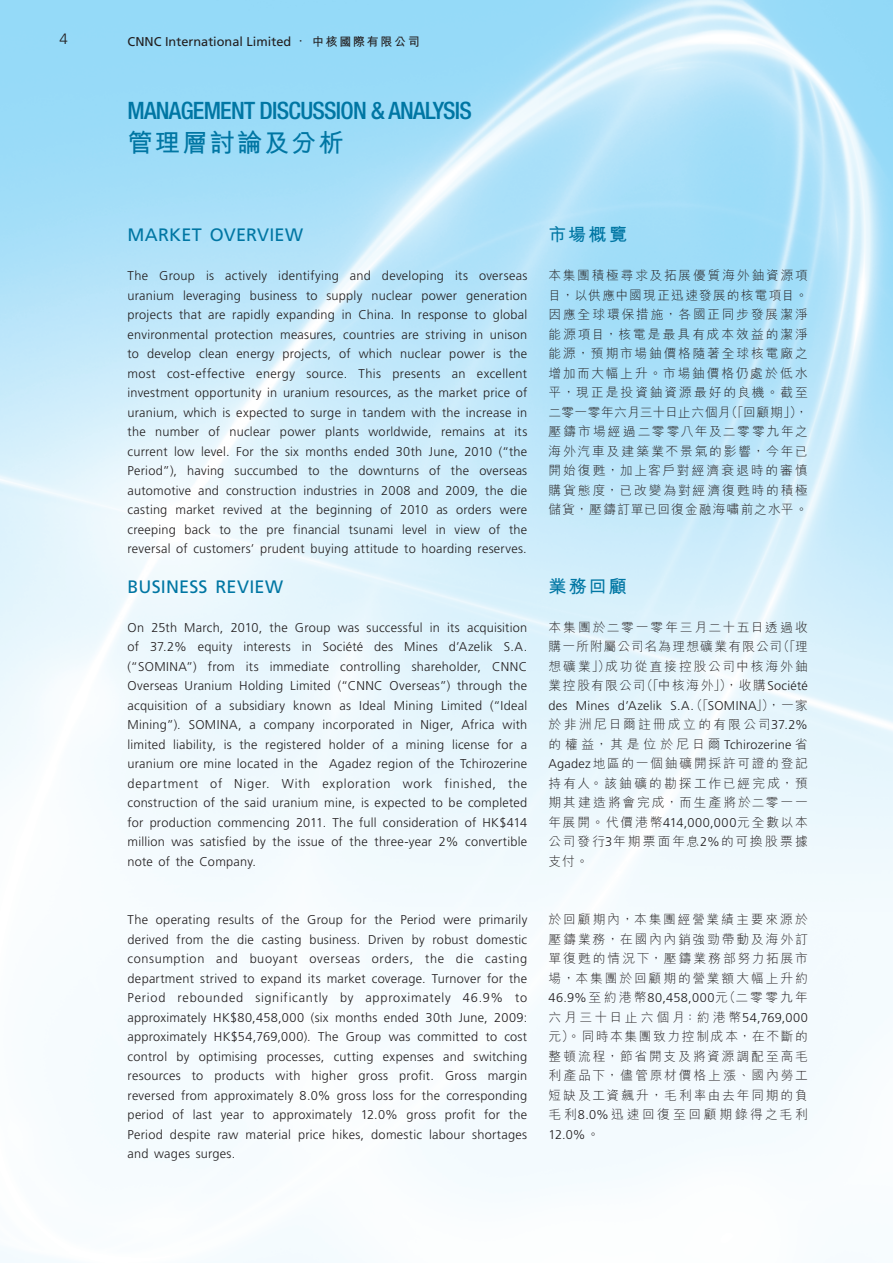
<style>
.page{position:relative;width:893px;height:1263px;background:#fff}
.page>*{position:absolute;margin:0;border:0;box-sizing:border-box;transform-origin:0 0}
.t1{font:25.5px "M Hei HK Bold E Ten B5 H";letter-spacing:.07em;color:#0076a3}
.t2{font:500 condensed 24px "Helvetica Neue LT Std";letter-spacing:-.03em;color:#0076a3}
.t3{font:18px "Frutiger LT Std";letter-spacing:.01em;color:#0076a3}
.t4{font:18px "M Hei HK Bold E Ten B5 H";letter-spacing:.12em;color:#0076a3}
.t5{font:300 15px "Frutiger LT Std";color:#231f20}
.t6{font:300 12.75px/19.5px "Frutiger LT Std";letter-spacing:.02em;color:#231f20;text-align:justify}
.t7{font:12.75px/19.5px "M Hei HK Light E Ten B5 H";letter-spacing:.14em;color:#231f20;text-align:justify}
.t8{font:12.75px "Frutiger LT Std";color:#231f20}
.t9{font:300 12.75px "Frutiger LT Std";letter-spacing:.04em;color:#231f20}
.s1{font-weight:300;font-size:16.5px}
.s2{font-family:"M Hei HK Bold E Ten B5 H";font-size:12px}
.s3{font-family:"Frutiger LT Std";font-weight:300}
.s4{font-family:"M Hei HK Light E Ten B5 H";font-weight:400}
</style>
<div class="page">
<p class="t5" style="left:60px;top:33px;width:10px">4</p>
<p class="t8" style="left:128px;top:36px;width:294px">CNNC International Limited <span class="s1">·</span> <span class="s2">中核國際有限公司</span></p>
<h2 class="t2" style="left:128px;top:97px;width:346px">MANAGEMENT DISCUSSION &amp; ANALYSIS</h2>
<h1 class="t1" style="left:128px;top:133px;width:218px">管理層討論及分析</h1>
<h3 class="t3" style="left:128px;top:228px;width:177px">MARKET OVERVIEW</h3>
<p class="t6" style="left:128px;top:267px;width:401px">The Group is actively identifying and developing its overseas uranium leveraging business to supply nuclear power generation projects that are rapidly expanding in China. In response to global environmental protection measures, countries are striving in unison to develop clean energy projects, of which nuclear power is the most cost-effective energy source. This presents an excellent investment opportunity in uranium resources, as the market price of uranium, which is expected to surge in tandem with the increase in the number of nuclear power plants worldwide, remains at its current low level. For the six months ended 30th June, 2010 (“the Period”), having succumbed to the downturns of the overseas automotive and construction industries in 2008 and 2009, the die casting market revived at the beginning of 2010 as orders were creeping back to the pre financial tsunami level in view of the reversal of customers’ prudent buying attitude to hoarding reserves.</p>
<h3 class="t3" style="left:128px;top:579px;width:157px">BUSINESS REVIEW</h3>
<p class="t6" style="left:128px;top:618px;width:401px">On 25th March, 2010, the Group was successful in its acquisition of 37.2% equity interests in Société des Mines d’Azelik S.A. (“SOMINA”) from its immediate controlling shareholder, CNNC Overseas Uranium Holding Limited (“CNNC Overseas”) through the acquisition of a subsidiary known as Ideal Mining Limited (“Ideal Mining”). SOMINA, a company incorporated in Niger, Africa with limited liability, is the registered holder of a mining license for a uranium ore mine located in the Agadez region of the Tchirozerine department of Niger. With exploration work finished, the construction of the said uranium mine, is expected to be completed for production commencing 2011. The full consideration of HK$414 million was satisfied by the issue of the three-year 2% convertible note of the Company.</p>
<p class="t6" style="left:128px;top:911px;width:401px">The operating results of the Group for the Period were primarily derived from the die casting business. Driven by robust domestic consumption and buoyant overseas orders, the die casting department strived to expand its market coverage. Turnover for the Period rebounded significantly by approximately 46.9% to approximately HK$80,458,000 (six months ended 30th June, 2009: approximately HK$54,769,000). The Group was committed to cost control by optimising processes, cutting expenses and switching resources to products with higher gross profit. Gross margin reversed from approximately 8.0% gross loss for the corresponding period of last year to approximately 12.0% gross profit for the Period despite raw material price hikes, domestic labour shortages and wages surges.</p>
<h3 class="t4" style="left:549px;top:228px;width:80px">市場概覽</h3>
<p class="t7" style="left:549px;top:268px;width:261px">本集團積極尋求及拓展優質海外鈾資源項目，以供應中國現正迅速發展的核電項目。因應全球環保措施，各國正同步發展潔淨能源項目，核電是最具有成本效益的潔淨能源，預期市場鈾價格隨著全球核電廠之增加而大幅上升。市場鈾價格仍處於低水平，現正是投資鈾資源最好的良機。截至二零一零年六月三十日止六個月（「回顧期」），壓鑄市場經過二零零八年及二零零九年之海外汽車及建築業不景氣的影響，今年已開始復甦，加上客戶對經濟衰退時的審慎購貨態度，已改變為對經濟復甦時的積極儲貨，壓鑄訂單已回復金融海嘯前之水平。</p>
<h3 class="t4" style="left:549px;top:579px;width:80px">業務回顧</h3>
<p class="t7" style="left:549px;top:619px;width:261px">本集團於二零一零年三月二十五日透過收購一所附屬公司名為理想礦業有限公司（「理想礦業」）成功從直接控股公司中核海外鈾業控股有限公司（「中核海外」），收購<span class="s3">Société</span></p>
<p class="t6" style="left:549px;top:696px;width:261px">des Mines d’Azelik S.A.<span class="s4">（「</span>SOMINA<span class="s4">」），一家</span></p>
<p class="t7" style="left:549px;top:716px;width:261px">於非洲尼日爾註冊成立的有限公司<span class="s3">37.2%</span>的權益，其是位於尼日爾 <span class="s3">Tchirozerine</span> 省<span class="s3">Agadez</span>地區的一個鈾礦開採許可證的登記持有人。該鈾礦的勘探工作已經完成，預期其建造將會完成，而生產將於二零一一年展開。代價港幣<span class="s3">414,000,000</span>元全數以本公司發行<span class="s3">3</span>年期票面年息<span class="s3">2%</span>的可換股票據支付。</p>
<p class="t7" style="left:549px;top:911px;width:261px">於回顧期內，本集團經營業績主要來源於壓鑄業務，在國內內銷強勁帶動及海外訂單復甦的情況下，壓鑄業務部努力拓展市場，本集團於回顧期的營業額大幅上升約</p>
<p class="t9" style="left:549px;top:992px;width:261px">46.9%<span class="s4">至約港幣</span>80,458,000<span class="s4">元（二零零九年</span></p>
<p class="t7" style="left:549px;top:1009px;width:261px">六月三十日止六個月：約港幣<span class="s3">54,769,000</span>元）。同時本集團致力控制成本，在不斷的整頓流程，節省開支及將資源調配至高毛利產品下，儘管原材價格上漲、國內勞工短缺及工資飆升，毛利率由去年同期的負毛利<span class="s3">8.0%</span>迅速回復至回顧期錄得之毛利</p>
<p class="t6" style="left:549px;top:1125px;width:52px">12.0%<span class="s4">。</span></p>
</div>
